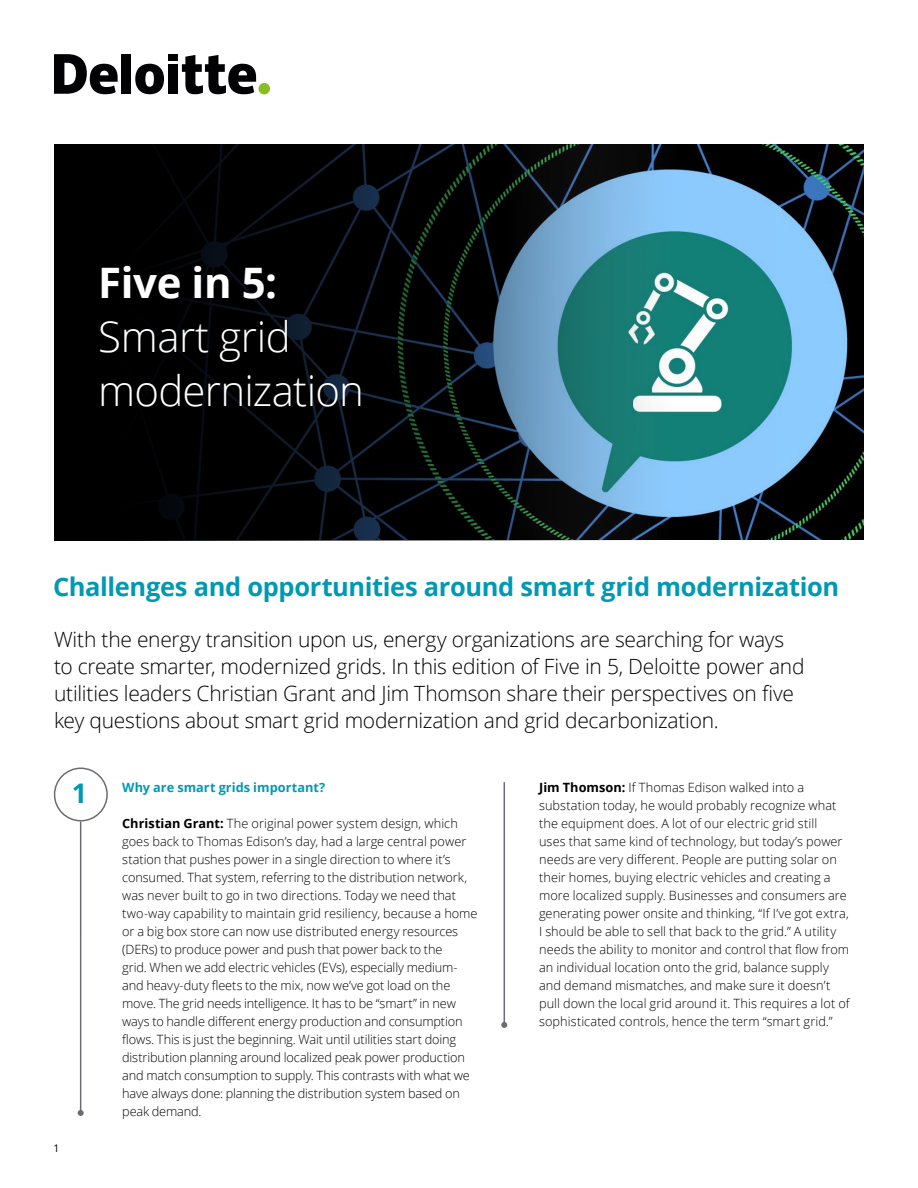
<style>
.page{position:relative;width:918px;height:1188px;background:#fff}
.page>*{position:absolute;margin:0;border:0;box-sizing:border-box;transform-origin:0 0}
.t1{font:300 42px/54px "Open Sans";letter-spacing:-.015em;color:#fff}
.t2{font:700 42px "Open Sans";letter-spacing:-.01em;color:#fff}
.t3{font:700 27px "Open Sans";color:#0099b3}
.t4{font:700 25.5px "Open Sans";letter-spacing:-.015em;color:#0099b3}
.t5{font:300 21px/27px "Open Sans";letter-spacing:-.015em;color:#000}
.t6{font:300 12.75px/18px "Open Sans";color:#000}
.t7{font:700 12.75px "Open Sans";color:#0099b3}
.t8{font:10.5px "Open Sans";color:#000}
.s1{font-weight:700}
</style>
<div class="page">
<div style="left:259px;top:83px;width:11px;height:11px;background:#89bd24;border-radius:50%"></div>
<div style="left:121px;top:54px;width:10px;height:40px;background:#020204"></div>
<svg style="left:135px;top:64px;width:29px;height:30px"></svg>
<div style="left:168px;top:64px;width:10px;height:30px;background:#020204"></div>
<div style="left:168px;top:54px;width:10px;height:7px;background:#020204"></div>
<svg style="left:182px;top:55px;width:74px;height:39px"></svg>
<svg style="left:54px;top:54px;width:64px;height:40px"></svg>
<div style="left:54px;top:768px;width:54px;height:54px;border:2px solid #6a6c71;border-radius:50%"></div>
<hr style="left:80px;top:822px;width:1px;height:291px;background:#6a6c71">
<svg style="left:78px;top:1110px;width:6px;height:6px"></svg>
<hr style="left:504px;top:782px;width:1px;height:243px;background:#6a6c71">
<svg style="left:501px;top:1022px;width:6px;height:6px"></svg>
<svg style="left:54px;top:144px;width:810px;height:396px;background:#1e363e"></svg>
<h1 class="t2" style="left:98px;top:253px;width:181px">Five in 5:</h1>
<h1 class="t1" style="left:98px;top:308px;width:267px">Smart grid modernization</h1>
<h3 class="t4" style="left:53px;top:569px;width:788px">Challenges and opportunities around smart grid modernization</h3>
<p class="t5" style="left:54px;top:625px;width:752px">With the energy transition upon us, energy organizations are searching for ways to create smarter, modernized grids. In this edition of Five in 5, Deloitte power and utilities leaders Christian Grant and Jim Thomson share their perspectives on five key questions about smart grid modernization and grid decarbonization.</p>
<p class="t8" style="left:53px;top:1141px;width:8px">1</p>
<h2 class="t3" style="left:72px;top:774px;width:17px">1</h2>
<p class="t6" style="left:539px;top:778px;width:312px"><span class="s1">Jim Thomson:</span> If Thomas Edison walked into a substation today, he would probably recognize what the equipment does. A lot of our electric grid still<br>uses that same kind of technology, but today’s power needs are very different. People are putting solar on their homes, buying electric vehicles and creating a more localized supply. Businesses and consumers are generating power onsite and thinking, “If I’ve got extra, I should be able to sell that back to the grid.” A utility needs the ability to monitor and control that flow from an individual location onto the grid, balance supply and demand mismatches, and make sure it doesn’t pull down the local grid around it. This requires a lot of sophisticated controls, hence the term “smart grid.”</p>
<p class="t7" style="left:122px;top:778px;width:205px">Why are smart grids important?</p>
<p class="t6" style="left:122px;top:814px;width:357px"><span class="s1">Christian Grant:</span> The original power system design, which goes back to Thomas Edison’s day, had a large central power station that pushes power in a single direction to where it’s consumed. That system, referring to the distribution network, was never built to go in two directions. Today we need that two-way capability to maintain grid resiliency, because a home or a big box store can now use distributed energy resources (DERs) to produce power and push that power back to the<br>grid. When we add electric vehicles (EVs), especially medium&shy;and heavy-duty fleets to the mix, now we’ve got load on the move. The grid needs intelligence. It has to be “smart” in new ways to handle different energy production and consumption flows. This is just the beginning. Wait until utilities start doing distribution planning around localized peak power production and match consumption to supply. This contrasts with what we have always done: planning the distribution system based on peak demand.</p>
</div>
